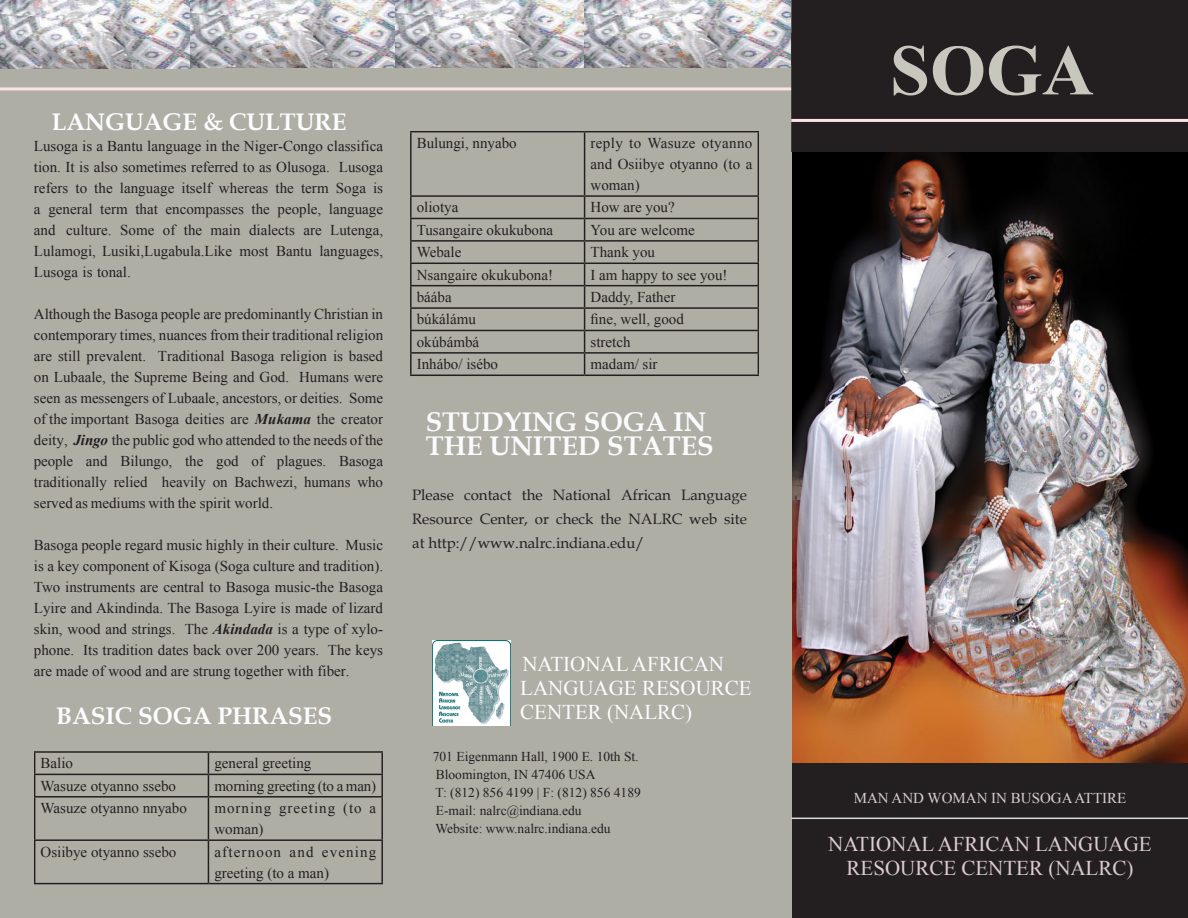
<style>
.page{position:relative;width:1188px;height:918px;background:#fff}
.page>*{position:absolute;margin:0;border:0;box-sizing:border-box;transform-origin:0 0}
.Document_Title{font:700 72px "Times New Roman";color:#c7c7bd}
.Title_Subhead{font:700 27px "Book Antiqua";color:#fafbfd}
.Title_Subhead-2{font:700 24px "Book Antiqua";color:#fcfdfe}
.Title_Subhead-3{font:21px "Times New Roman";color:#fcfdfe}
.Title_Subhead-4{font:21px/24px "Times New Roman";color:#ddcbd2;text-align:center}
.Title_Subhead-5{font:15px/21px "Times New Roman";color:#231f20;text-align:justify}
.Title_Subhead-6{font:15px/23.9px "Book Antiqua";color:#231f20;text-align:justify}
.Title_Subhead-7{font:15px/21px "Times New Roman";letter-spacing:.075em;color:#231f20}
.Title_Subhead-8{font:15px/21px "Times New Roman";letter-spacing:.065em;color:#231f20}
.Title_Subhead-9{font:15px "Times New Roman";color:#ddcbd2}
.Title_Subhead-10{font:13.5px "Times New Roman";color:#231f20}
.s1{font-weight:700;font-style:italic}
</style>
<div class="page">
<div style="left:0;top:68px;width:521px;height:850px;background:#aeaea5"></div>
<div style="left:396px;top:68px;width:396px;height:849px;background:#aeaea5"></div>
<img style="left:433px;top:640px;width:77px;height:86px">
<img style="left:0;top:0;width:585px;height:68px">
<hr style="left:0;top:87px;width:793px;height:3px;background:#fce4e6">
<img style="left:190px;top:0;width:207px;height:68px">
<img style="left:395px;top:0;width:190px;height:67px">
<img style="left:585px;top:0;width:205px;height:68px">
<hr style="left:34px;top:751px;width:174px;height:2px;background:#231f20">
<hr style="left:208px;top:751px;width:175px;height:2px;background:#231f20">
<hr style="left:34px;top:774px;width:174px;height:1px;background:#231f20">
<hr style="left:208px;top:774px;width:175px;height:1px;background:#231f20">
<svg style="left:208px;top:753px;width:1px;height:43px"></svg>
<hr style="left:34px;top:796px;width:174px;height:2px;background:#231f20">
<hr style="left:208px;top:796px;width:175px;height:2px;background:#231f20">
<hr style="left:208px;top:798px;width:1px;height:41px;background:#231f20">
<hr style="left:34px;top:839px;width:174px;height:2px;background:#231f20">
<hr style="left:208px;top:839px;width:175px;height:2px;background:#231f20">
<hr style="left:208px;top:841px;width:1px;height:42px;background:#231f20">
<hr style="left:34px;top:883px;width:174px;height:1px;background:#231f20">
<hr style="left:208px;top:883px;width:175px;height:1px;background:#231f20">
<div style="left:32px;top:683px;width:352px;height:235px;border:2px solid #aeaea5"></div>
<hr style="left:584px;top:132px;width:1px;height:63px;background:#231f20">
<hr style="left:410px;top:195px;width:175px;height:2px;background:#231f20">
<hr style="left:585px;top:195px;width:174px;height:2px;background:#231f20">
<hr style="left:410px;top:218px;width:175px;height:1px;background:#231f20">
<hr style="left:585px;top:218px;width:174px;height:1px;background:#231f20">
<hr style="left:410px;top:240px;width:175px;height:2px;background:#231f20">
<hr style="left:585px;top:240px;width:174px;height:2px;background:#231f20">
<hr style="left:410px;top:263px;width:175px;height:1px;background:#231f20">
<hr style="left:585px;top:263px;width:174px;height:1px;background:#231f20">
<hr style="left:410px;top:285px;width:175px;height:1px;background:#231f20">
<hr style="left:585px;top:285px;width:174px;height:1px;background:#231f20">
<hr style="left:410px;top:307px;width:175px;height:2px;background:#231f20">
<hr style="left:585px;top:307px;width:174px;height:2px;background:#231f20">
<hr style="left:410px;top:330px;width:175px;height:1px;background:#231f20">
<hr style="left:585px;top:330px;width:174px;height:1px;background:#231f20">
<hr style="left:410px;top:352px;width:175px;height:2px;background:#231f20">
<hr style="left:585px;top:352px;width:174px;height:2px;background:#231f20">
<svg style="left:584px;top:197px;width:1px;height:178px"></svg>
<hr style="left:410px;top:375px;width:175px;height:1px;background:#231f20">
<hr style="left:585px;top:375px;width:174px;height:1px;background:#231f20">
<div style="left:409px;top:129px;width:352px;height:265px;border:2px solid #aeaea5"></div>
<img style="left:792px;top:152px;width:396px;height:611px">
<div style="left:792px;top:763px;width:396px;height:155px;background:#231f20"></div>
<hr style="left:791px;top:818px;width:397px;height:1px;background:#d7dcd8">
<div style="left:792px;top:1px;width:395px;height:150px;background:#231f20"></div>
<div style="left:791px;top:0;width:397px;height:152px;border:2px solid #231f20"></div>
<hr style="left:791px;top:119px;width:397px;height:3px;background:#fce4e6">
<p class="Title_Subhead-2" style="left:52px;top:106px;width:296px">LANGUAGE &amp; CULTURE</p>
<p class="Title_Subhead-5" style="left:34px;top:135px;width:351px">Lusoga is a Bantu language in the Niger-Congo classifica tion. It is also sometimes referred to as Olusoga. Lusoga refers to the language itself whereas the term Soga is a general term that encompasses the people, language and culture. Some of the main dialects are Lutenga, Lulamogi, Lusiki,Lugabula.Like most Bantu languages, Lusoga is tonal.</p>
<p class="Title_Subhead-5" style="left:34px;top:303px;width:351px">Although the Basoga people are predominantly Christian in contemporary times, nuances from their traditional religion are still prevalent. Traditional Basoga religion is based on Lubaale, the Supreme Being and God. Humans were seen as messengers of Lubaale, ancestors, or deities. Some of the important Basoga deities are <span class="s1">Mukama</span> the creator deity, <span class="s1">Jingo</span> the public god who attended to the needs of the people and Bilungo, the god of plagues. Basoga traditionally relied heavily on Bachwezi, humans who served as mediums with the spirit world.</p>
<p class="Title_Subhead-5" style="left:34px;top:534px;width:351px">Basoga people regard music highly in their culture. Music is a key component of Kisoga (Soga culture and tradition).<br>Two instruments are central to Basoga music-the Basoga Lyire and Akindinda. The Basoga Lyire is made of lizard skin, wood and strings. The <span class="s1">Akindada</span> is a type of xylo&shy;phone. Its tradition dates back over 200 years. The keys are made of wood and are strung together with fiber.</p>
<p class="Title_Subhead-2" style="left:56px;top:700px;width:277px">BASIC SOGA PHRASES</p>
<p class="Title_Subhead-5" style="left:41px;top:753px;width:34px">Balio</p>
<p class="Title_Subhead-5" style="left:214px;top:753px;width:99px">general greeting</p>
<p class="Title_Subhead-5" style="left:41px;top:775px;width:137px">Wasuze otyanno ssebo</p>
<p class="Title_Subhead-5" style="left:214px;top:775px;width:163px">morning greeting (to a man)</p>
<p class="Title_Subhead-5" style="left:41px;top:797px;width:148px">Wasuze otyanno nnyabo</p>
<p class="Title_Subhead-8" style="left:214px;top:797px;width:163px">morning greeting (to a woman)</p>
<p class="Title_Subhead-5" style="left:41px;top:841px;width:137px">Osiibye otyanno ssebo</p>
<p class="Title_Subhead-7" style="left:214px;top:841px;width:163px">afternoon and evening greeting (to a man)</p>
<p class="Title_Subhead-5" style="left:417px;top:132px;width:102px">Bulungi, nnyabo</p>
<p class="Title_Subhead-5" style="left:591px;top:132px;width:163px">reply to Wasuze otyanno and Osiibye otyanno (to a woman)</p>
<p class="Title_Subhead-5" style="left:417px;top:197px;width:43px">oliotya</p>
<p class="Title_Subhead-5" style="left:591px;top:197px;width:86px">How are you?</p>
<p class="Title_Subhead-5" style="left:417px;top:219px;width:138px">Tusangaire okukubona</p>
<p class="Title_Subhead-5" style="left:591px;top:219px;width:106px">You are welcome</p>
<p class="Title_Subhead-5" style="left:417px;top:242px;width:46px">Webale</p>
<p class="Title_Subhead-5" style="left:591px;top:242px;width:66px">Thank you</p>
<p class="Title_Subhead-5" style="left:417px;top:264px;width:138px">Nsangaire okukubona!</p>
<p class="Title_Subhead-5" style="left:591px;top:264px;width:139px">I am happy to see you!</p>
<p class="Title_Subhead-5" style="left:417px;top:286px;width:36px">báába</p>
<p class="Title_Subhead-5" style="left:591px;top:286px;width:86px">Daddy, Father</p>
<p class="Title_Subhead-5" style="left:417px;top:309px;width:61px">búkálámu</p>
<p class="Title_Subhead-5" style="left:591px;top:309px;width:95px">fine, well, good</p>
<p class="Title_Subhead-5" style="left:417px;top:331px;width:64px">okúbámbá</p>
<p class="Title_Subhead-5" style="left:591px;top:331px;width:41px">stretch</p>
<p class="Title_Subhead-5" style="left:417px;top:353px;width:83px">Inhábo/ isébo</p>
<p class="Title_Subhead-5" style="left:591px;top:353px;width:69px">madam/ sir</p>
<p class="Title_Subhead" style="left:426px;top:404px;width:282px">STUDYING SOGA IN</p>
<p class="Title_Subhead" style="left:426px;top:428px;width:290px">THE UNITED STATES</p>
<p class="Title_Subhead-6" style="left:412px;top:483px;width:336px">Please contact the National African Language Resource Center, or check the NALRC web site at http://www.nalrc.indiana.edu/</p>
<p class="Title_Subhead-3" style="left:522px;top:650px;width:203px">NATIONAL AFRICAN</p>
<p class="Title_Subhead-3" style="left:520px;top:674px;width:233px">LANGUAGE RESOURCE</p>
<p class="Title_Subhead-3" style="left:520px;top:698px;width:174px">CENTER (NALRC)</p>
<p class="Title_Subhead-10" style="left:433px;top:748px;width:207px">701 Eigenmann Hall, 1900 E. 10th St.</p>
<p class="Title_Subhead-10" style="left:436px;top:766px;width:161px">Bloomington, IN 47406 USA</p>
<p class="Title_Subhead-10" style="left:436px;top:784px;width:207px">T: (812) 856 4199 | F: (812) 856 4189</p>
<p class="Title_Subhead-10" style="left:436px;top:802px;width:147px">E-mail: nalrc@indiana.edu</p>
<p class="Title_Subhead-10" style="left:436px;top:820px;width:176px">Website: www.nalrc.indiana.edu</p>
<p class="Document_Title" style="left:890px;top:20px;width:206px">SOGA</p>
<p class="Title_Subhead-9" style="left:854px;top:788px;width:274px">MAN AND WOMAN IN BUSOGA ATTIRE</p>
<p class="Title_Subhead-4" style="left:828px;top:832px;width:325px">NATIONAL AFRICAN LANGUAGE<br>RESOURCE CENTER (NALRC)</p>
</div>
